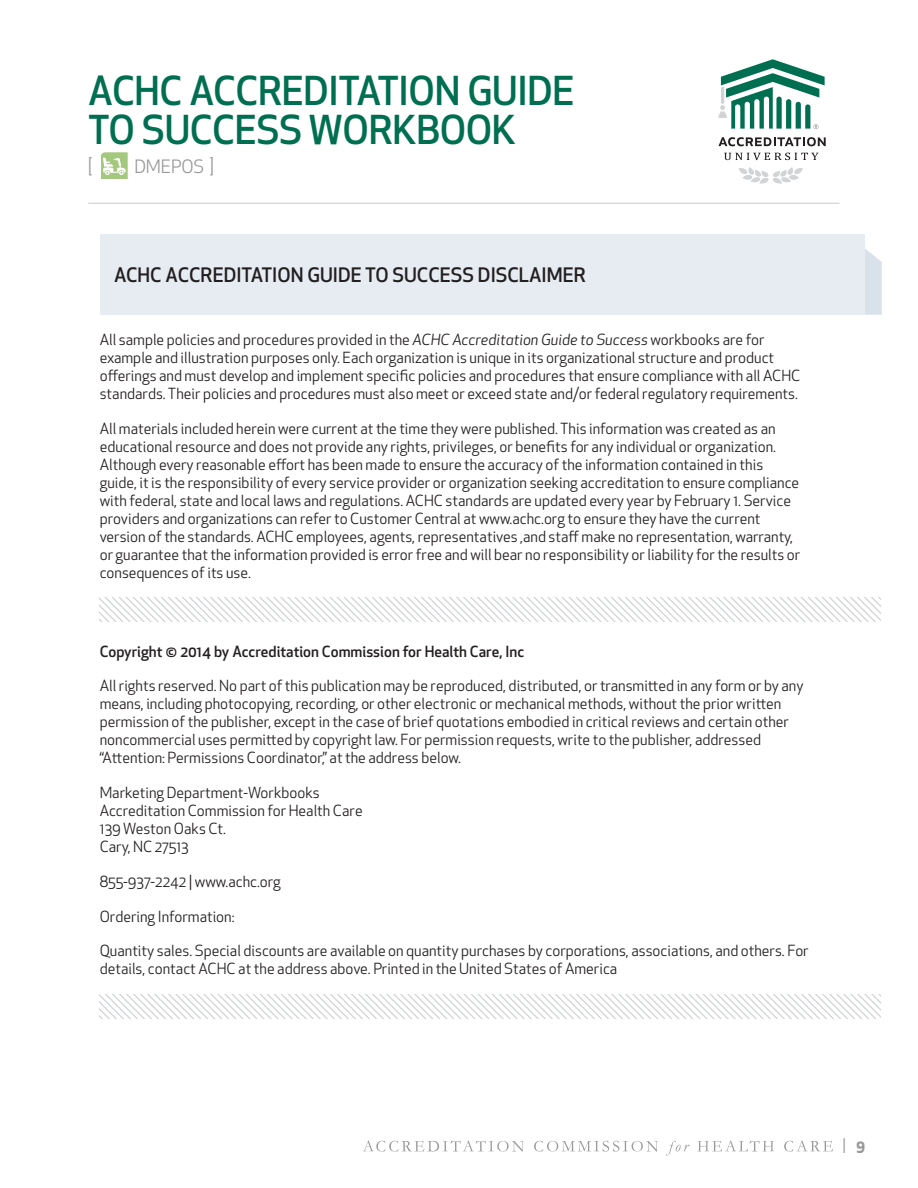
<style>
.page{position:relative;width:918px;height:1188px;background:#fff}
.page>*{position:absolute;margin:0;border:0;box-sizing:border-box;transform-origin:0 0}
.t1{font:500 39px/38.8px "Apex New";letter-spacing:-.01em;color:#006f51}
.t2{font:19.8px "Apex New";color:#99999a;scale:.83 1}
._1st_Level{font:500 19.5px "Apex New";color:#231f20}
.t3{font:18px "Apex New";letter-spacing:-.01em;color:#99999a}
._1st_Level-2{font:15px/18px "Apex New";color:#231f20}
._1st_Level-3{font:500 15px "Apex New";color:#231f20}
.s1{font-style:italic}
.s2{font-weight:700;font-size:15px}
</style>
<div class="page">
<hr style="left:89px;top:203px;width:750px;height:1px;background:#c7c9cb">
<svg style="left:363px;top:1141px;width:161px;height:11px"></svg>
<svg style="left:534px;top:1141px;width:124px;height:11px"></svg>
<svg style="left:666px;top:1141px;width:24px;height:14px"></svg>
<svg style="left:698px;top:1141px;width:76px;height:10px"></svg>
<svg style="left:784px;top:1141px;width:49px;height:11px"></svg>
<svg style="left:101px;top:152px;width:27px;height:27px"></svg>
<svg style="left:718px;top:137px;width:108px;height:9px"></svg>
<svg style="left:724px;top:153px;width:95px;height:7px"></svg>
<svg style="left:718px;top:59px;width:107px;height:70px"></svg>
<svg style="left:738px;top:167px;width:65px;height:17px"></svg>
<svg style="left:100px;top:598px;width:781px;height:24px"></svg>
<svg style="left:100px;top:994px;width:781px;height:24px"></svg>
<svg style="left:865px;top:249px;width:17px;height:66px"></svg>
<div style="left:101px;top:234px;width:764px;height:81px;background:#e6ecf2"></div>
<h1 class="t1" style="left:88px;top:71px;width:488px">ACHC ACCREDITATION GUIDE<br>TO SUCCESS WORKBOOK</h1>
<p class="t3" style="left:88px;top:155px;width:6px">[</p>
<p class="t3" style="left:134px;top:155px;width:81px">DMEPOS ]</p>
<p class="_1st_Level" style="left:114px;top:261px;width:473px">ACHC ACCREDITATION GUIDE TO SUCCESS DISCLAIMER</p>
<p class="_1st_Level-2" style="left:100px;top:331px;width:702px">All sample policies and procedures provided in the <span class="s1">ACHC Accreditation Guide to Success</span> workbooks are for example and illustration purposes only. Each organization is unique in its organizational structure and product offerings and must develop and implement specific policies and procedures that ensure compliance with all ACHC standards. Their policies and procedures must also meet or exceed state and/or federal regulatory requirements.</p>
<p class="_1st_Level-2" style="left:100px;top:419px;width:702px">All materials included herein were current at the time they were published. This information was created as an educational resource and does not provide any rights, privileges, or benefits for any individual or organization.<br>Although every reasonable effort has been made to ensure the accuracy of the information contained in this guide, it is the responsibility of every service provider or organization seeking accreditation to ensure compliance with federal, state and local laws and regulations. ACHC standards are updated every year by February 1. Service providers and organizations can refer to Customer Central at www.achc.org to ensure they have the current version of the standards. ACHC employees, agents, representatives ,and staff make no representation, warranty, or guarantee that the information provided is error free and will bear no responsibility or liability for the results or consequences of its use.</p>
<p class="_1st_Level-3" style="left:100px;top:641px;width:426px">Copyright © 2014 by Accreditation Commission for Health Care, Inc</p>
<p class="_1st_Level-2" style="left:100px;top:677px;width:705px">All rights reserved. No part of this publication may be reproduced, distributed, or transmitted in any form or by any means, including photocopying, recording, or other electronic or mechanical methods, without the prior written permission of the publisher, except in the case of brief quotations embodied in critical reviews and certain other noncommercial uses permitted by copyright law. For permission requests, write to the publisher, addressed “Attention: Permissions Coordinator,” at the address below.</p>
<p class="_1st_Level-2" style="left:100px;top:784px;width:264px">Marketing Department-Workbooks<br>Accreditation Commission for Health Care<br>139 Weston Oaks Ct.<br>Cary, NC 27513</p>
<p class="_1st_Level-2" style="left:100px;top:872px;width:183px">855-937-2242 | www.achc.org</p>
<p class="_1st_Level-2" style="left:100px;top:907px;width:136px">Ordering Information:</p>
<p class="_1st_Level-2" style="left:100px;top:942px;width:711px">Quantity sales. Special discounts are available on quantity purchases by corporations, associations, and others. For details, contact ACHC at the address above. Printed in the United States of America</p>
<h2 class="t2" style="left:842px;top:1133px;width:30px">I <span class="s2">9</span></h2>
</div>
